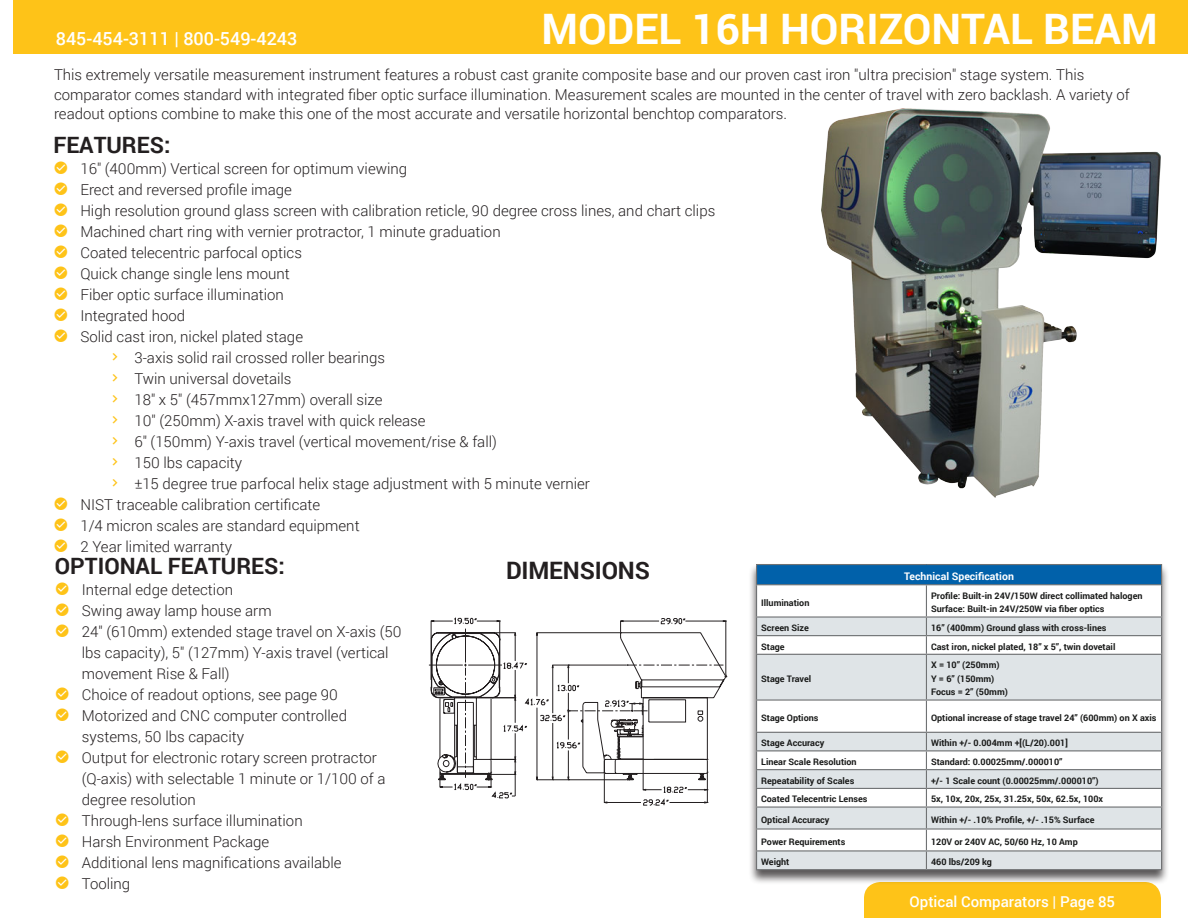
<style>
.page{position:relative;width:1188px;height:918px;background:#fff}
.page>*{position:absolute;margin:0;border:0;box-sizing:border-box;transform-origin:0 0}
.t1{font:700 42px "Roboto";color:#fff}
.t2{font:700 24px "Roboto";letter-spacing:-.005em;color:#231f20}
.t3{font:700 22.5px "Roboto";color:#231f20}
.t4{font:500 18px "Roboto";color:#fff}
.t5{font:300 15px/21px "Roboto";color:#231f20}
.t6{font:500 15px "Roboto";color:#fff}
.t7{font:700 10.5px "Roboto";color:#fff}
.t8{font:700 9px/13.5px "Roboto";color:#191a19}
</style>
<div class="page">
<div style="left:864px;top:885px;width:297px;height:33px;background:#fec318"></div>
<div style="left:14px;top:0;width:1174px;height:54px;background:#fec318"></div>
<img style="left:821px;top:108px;width:340px;height:389px">
<svg style="left:429px;top:618px;width:298px;height:188px"></svg>
<div style="left:748px;top:563px;width:422px;height:322px;background:#231f20;opacity:.75"></div>
<div style="left:757px;top:565px;width:405px;height:20px;background:#0161aa"></div>
<svg style="left:757px;top:585px;width:404px;height:31px"></svg>
<svg style="left:757px;top:618px;width:404px;height:251px;fill:#dfe4e7"></svg>
<hr style="left:756px;top:564px;width:170px;height:1px;background:#707274">
<svg style="left:756px;top:565px;width:1px;height:19px"></svg>
<hr style="left:926px;top:564px;width:236px;height:1px;background:#707274">
<svg style="left:1161px;top:565px;width:1px;height:19px"></svg>
<hr style="left:756px;top:584px;width:170px;height:1px;background:#707274">
<hr style="left:756px;top:585px;width:1px;height:31px;background:#707274">
<hr style="left:926px;top:584px;width:236px;height:1px;background:#707274">
<hr style="left:926px;top:585px;width:1px;height:31px;background:#707274">
<hr style="left:1161px;top:585px;width:1px;height:31px;background:#707274">
<hr style="left:756px;top:616px;width:170px;height:2px;background:#707274">
<hr style="left:926px;top:616px;width:236px;height:2px;background:#707274">
<hr style="left:756px;top:635px;width:170px;height:1px;background:#707274">
<svg style="left:756px;top:618px;width:1px;height:36px"></svg>
<hr style="left:926px;top:635px;width:236px;height:1px;background:#707274">
<svg style="left:926px;top:618px;width:1px;height:36px"></svg>
<svg style="left:1161px;top:618px;width:1px;height:36px"></svg>
<hr style="left:756px;top:654px;width:170px;height:1px;background:#707274">
<hr style="left:756px;top:655px;width:1px;height:44px;background:#707274">
<hr style="left:926px;top:654px;width:236px;height:1px;background:#707274">
<hr style="left:926px;top:655px;width:1px;height:44px;background:#707274">
<hr style="left:1161px;top:655px;width:1px;height:44px;background:#707274">
<hr style="left:756px;top:699px;width:170px;height:2px;background:#707274">
<hr style="left:756px;top:701px;width:1px;height:31px;background:#707274">
<hr style="left:926px;top:699px;width:236px;height:2px;background:#707274">
<hr style="left:926px;top:701px;width:1px;height:31px;background:#707274">
<hr style="left:1161px;top:701px;width:1px;height:31px;background:#707274">
<hr style="left:756px;top:732px;width:170px;height:1px;background:#707274">
<hr style="left:926px;top:732px;width:236px;height:1px;background:#707274">
<hr style="left:756px;top:750px;width:170px;height:1px;background:#707274">
<hr style="left:926px;top:750px;width:236px;height:1px;background:#707274">
<hr style="left:756px;top:769px;width:170px;height:1px;background:#707274">
<hr style="left:926px;top:769px;width:236px;height:1px;background:#707274">
<hr style="left:756px;top:788px;width:170px;height:1px;background:#707274">
<hr style="left:926px;top:788px;width:236px;height:1px;background:#707274">
<hr style="left:756px;top:806px;width:170px;height:2px;background:#707274">
<hr style="left:926px;top:806px;width:236px;height:2px;background:#707274">
<hr style="left:756px;top:828px;width:170px;height:2px;background:#707274">
<hr style="left:926px;top:828px;width:236px;height:2px;background:#707274">
<hr style="left:756px;top:850px;width:170px;height:2px;background:#707274">
<svg style="left:756px;top:733px;width:1px;height:136px"></svg>
<hr style="left:926px;top:850px;width:236px;height:2px;background:#707274">
<svg style="left:926px;top:733px;width:1px;height:136px"></svg>
<svg style="left:1161px;top:733px;width:1px;height:136px"></svg>
<hr style="left:756px;top:869px;width:170px;height:1px;background:#707274">
<hr style="left:926px;top:869px;width:236px;height:1px;background:#707274">
<p class="t4" style="left:56px;top:26px;width:243px">845-454-3111 | 800-549-4243</p>
<h1 class="t1" style="left:542px;top:-1px;width:618px">MODEL 16H HORIZONTAL BEAM</h1>
<p class="t5" style="left:54px;top:65px;width:1077px;line-height:19.5px">This extremely versatile measurement instrument features a robust cast granite composite base and our proven cast iron "ultra precision" stage system. This comparator comes standard with integrated fiber optic surface illumination. Measurement scales are mounted in the center of travel with zero backlash. A variety of readout options combine to make this one of the most accurate and versatile horizontal benchtop comparators.</p>
<h3 class="t3" style="left:53px;top:129px;width:119px">FEATURES:</h3>
<p class="t5" style="left:80px;top:157px;width:328px">16" (400mm) Vertical screen for optimum viewing</p>
<p class="t5" style="left:80px;top:178px;width:213px">Erect and reversed profile image</p>
<p class="t5" style="left:80px;top:199px;width:636px">High resolution ground glass screen with calibration reticle, 90 degree cross lines, and chart clips</p>
<p class="t5" style="left:80px;top:220px;width:422px">Machined chart ring with vernier protractor, 1 minute graduation</p>
<p class="t5" style="left:80px;top:241px;width:223px">Coated telecentric parfocal optics</p>
<p class="t5" style="left:80px;top:262px;width:211px">Quick change single lens mount</p>
<p class="t5" style="left:80px;top:283px;width:205px">Fiber optic surface illumination</p>
<p class="t5" style="left:80px;top:304px;width:106px">Integrated hood</p>
<p class="t5" style="left:80px;top:325px;width:224px">Solid cast iron, nickel plated stage</p>
<p class="t5" style="left:134px;top:346px;width:252px">3-axis solid rail crossed roller bearings</p>
<p class="t5" style="left:134px;top:367px;width:159px">Twin universal dovetails</p>
<p class="t5" style="left:134px;top:388px;width:250px">18" x 5" (457mmx127mm) overall size</p>
<p class="t5" style="left:134px;top:409px;width:293px">10" (250mm) X-axis travel with quick release</p>
<p class="t5" style="left:134px;top:430px;width:364px">6" (150mm) Y-axis travel (vertical movement/rise &amp; fall)</p>
<p class="t5" style="left:134px;top:451px;width:109px">150 lbs capacity</p>
<p class="t5" style="left:134px;top:472px;width:457px">±15 degree true parfocal helix stage adjustment with 5 minute vernier</p>
<p class="t5" style="left:80px;top:493px;width:241px">NIST traceable calibration certificate</p>
<p class="t5" style="left:80px;top:514px;width:281px">1/4 micron scales are standard equipment</p>
<p class="t5" style="left:80px;top:535px;width:153px">2 Year limited warranty</p>
<h3 class="t3" style="left:55px;top:550px;width:231px">OPTIONAL FEATURES:</h3>
<h2 class="t2" style="left:506px;top:553px;width:146px">DIMENSIONS</h2>
<p class="t5" style="left:82px;top:579px;width:321px">Internal edge detection<br>Swing away lamp house arm<br>24" (610mm) extended stage travel on X-axis (50 lbs capacity), 5" (127mm) Y-axis travel (vertical movement Rise &amp; Fall)<br>Choice of readout options, see page 90<br>Motorized and CNC computer controlled systems, 50 lbs capacity<br>Output for electronic rotary screen protractor (Q-axis) with selectable 1 minute or 1/100 of a degree resolution<br>Through-lens surface illumination<br>Harsh Environment Package<br>Additional lens magnifications available<br>Tooling</p>
<p class="t7" style="left:904px;top:569px;width:111px">Technical Specification</p>
<p class="t8" style="left:761px;top:595px;width:50px">Illumination</p>
<p class="t8" style="left:931px;top:589px;width:213px">Profile: Built-in 24V/150W direct collimated halogen<br>Surface: Built-in 24V/250W via fiber optics</p>
<p class="t8" style="left:761px;top:621px;width:49px">Screen Size</p>
<p class="t8" style="left:931px;top:621px;width:177px">16” (400mm) Ground glass with cross-lines</p>
<p class="t8" style="left:761px;top:639px;width:25px">Stage</p>
<p class="t8" style="left:931px;top:639px;width:186px">Cast iron, nickel plated, 18” x 5”, twin dovetail</p>
<p class="t8" style="left:761px;top:672px;width:52px">Stage Travel</p>
<p class="t8" style="left:931px;top:658px;width:78px">X = 10” (250mm)<br>Y = 6” (150mm)<br>Focus = 2” (50mm)</p>
<p class="t8" style="left:761px;top:711px;width:59px">Stage Options</p>
<p class="t8" style="left:931px;top:711px;width:227px">Optional increase of stage travel 24” (600mm) on X axis</p>
<p class="t8" style="left:761px;top:736px;width:65px">Stage Accuracy</p>
<p class="t8" style="left:931px;top:736px;width:138px">Within +/- 0.004mm +[(L/20).001]</p>
<p class="t8" style="left:761px;top:755px;width:97px">Linear Scale Resolution</p>
<p class="t8" style="left:931px;top:755px;width:133px">Standard: 0.00025mm/.000010”</p>
<p class="t8" style="left:761px;top:773px;width:95px">Repeatability of Scales</p>
<p class="t8" style="left:931px;top:773px;width:169px">+/- 1 Scale count (0.00025mm/.000010”)</p>
<p class="t8" style="left:761px;top:792px;width:108px">Coated Telecentric Lenses</p>
<p class="t8" style="left:931px;top:792px;width:174px">5x, 10x, 20x, 25x, 31.25x, 50x, 62.5x, 100x</p>
<p class="t8" style="left:761px;top:812px;width:70px">Optical Accuracy</p>
<p class="t8" style="left:931px;top:812px;width:165px">Within +/- .10% Profile, +/- .15% Surface</p>
<p class="t8" style="left:761px;top:834px;width:86px">Power Requirements</p>
<p class="t8" style="left:931px;top:834px;width:148px">120V or 240V AC, 50/60 Hz, 10 Amp</p>
<p class="t8" style="left:761px;top:855px;width:30px">Weight</p>
<p class="t8" style="left:931px;top:855px;width:63px">460 lbs/209 kg</p>
<p class="t6" style="left:910px;top:891px;width:207px">Optical Comparators | Page 85</p>
</div>
